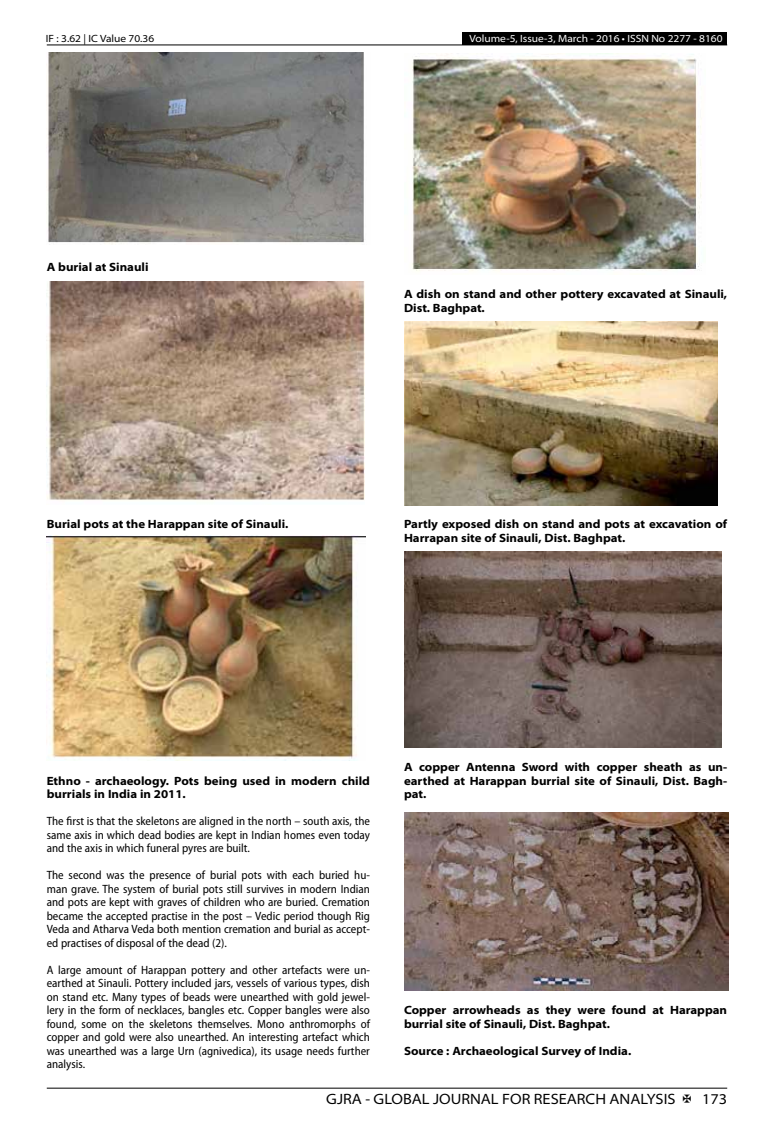
<style>
.page{position:relative;width:774px;height:1136px;background:#fff}
.page>*{position:absolute;margin:0;border:0;box-sizing:border-box;transform-origin:0 0}
.t1{font:semi-expanded 15px "Myriad Pro";color:#000}
.t2{font:semi-condensed 12px/13.5px "Myriad Pro";color:#000;text-align:justify}
.t3{font:700 semi-expanded 12px/13.5px "Myriad Pro";color:#000}
.t4{font:semi-expanded 10.5px "Myriad Pro";color:#fff}
.t5{font:semi-expanded 10.5px "Myriad Pro";color:#000}
</style>
<div class="page">
<hr style="left:47px;top:1087px;width:680px;height:1px;background:#000">
<div style="left:462px;top:32px;width:265px;height:13px;background:#000"></div>
<hr style="left:47px;top:45px;width:680px;height:1px;background:#000">
<img style="left:48px;top:53px;width:316px;height:191px">
<img style="left:47px;top:281px;width:318px;height:219px">
<img style="left:47px;top:535px;width:318px;height:225px">
<img style="left:412px;top:53px;width:290px;height:218px">
<img style="left:404px;top:322px;width:314px;height:183px">
<img style="left:404px;top:551px;width:317px;height:196px">
<img style="left:404px;top:812px;width:324px;height:178px">
<p class="t5" style="left:46px;top:32px;width:110px">IF : 3.62 | IC Value 70.36</p>
<p class="t4" style="left:469px;top:32px;width:255px">Volume-5, Issue-3, March - 2016 • ISSN No 2277 - 8160</p>
<p class="t3" style="left:47px;top:261px;width:103px">A burial at Sinauli</p>
<p class="t3" style="left:47px;top:517px;width:243px">Burial pots at the Harappan site of Sinauli.</p>
<p class="t3" style="left:404px;top:288px;width:325px">A dish on stand and other pottery excavated at Sinauli,<br>Dist. Baghpat.</p>
<p class="t3" style="left:404px;top:517px;width:325px">Partly exposed dish on stand and pots at excavation of<br>Harrapan site of Sinauli, Dist. Baghpat.</p>
<p class="t3" style="left:47px;top:774px;width:325px">Ethno - archaeology. Pots being used in modern child burrials in India in 2011.</p>
<p class="t2" style="left:47px;top:814px;width:325px">The first is that the skeletons are aligned in the north – south axis, the same axis in which dead bodies are kept in Indian homes even today and the axis in which funeral pyres are built.</p>
<p class="t2" style="left:47px;top:868px;width:325px">The second was the presence of burial pots with each buried hu&shy;man grave. The system of burial pots still survives in modern Indian and pots are kept with graves of children who are buried. Cremation became the accepted practise in the post – Vedic period though Rig Veda and Atharva Veda both mention cremation and burial as accept&shy;ed practises of disposal of the dead (2).</p>
<p class="t2" style="left:47px;top:963px;width:325px">A large amount of Harappan pottery and other artefacts were un&shy;earthed at Sinauli. Pottery included jars, vessels of various types, dish on stand etc. Many types of beads were unearthed with gold jewel&shy;lery in the form of necklaces, bangles etc. Copper bangles were also found, some on the skeletons themselves. Mono anthromorphs of copper and gold were also unearthed. An interesting artefact which was unearthed was a large Urn (agnivedica), its usage needs further analysis.</p>
<p class="t3" style="left:404px;top:760px;width:325px;text-align:justify">A copper Antenna Sword with copper sheath as un&shy;earthed at Harappan burrial site of Sinauli, Dist. Bagh&shy;pat.</p>
<p class="t3" style="left:404px;top:1003px;width:325px">Copper arrowheads as they were found at Harappan burrial site of Sinauli, Dist. Baghpat.</p>
<p class="t3" style="left:404px;top:1044px;width:229px">Source : Archaeological Survey of India.</p>
<p class="t1" style="left:326px;top:1090px;width:351px">GJRA - GLOBAL JOURNAL FOR RESEARCH ANALYSIS</p>
<p class="t1" style="left:702px;top:1090px;width:27px">173</p>
</div>
